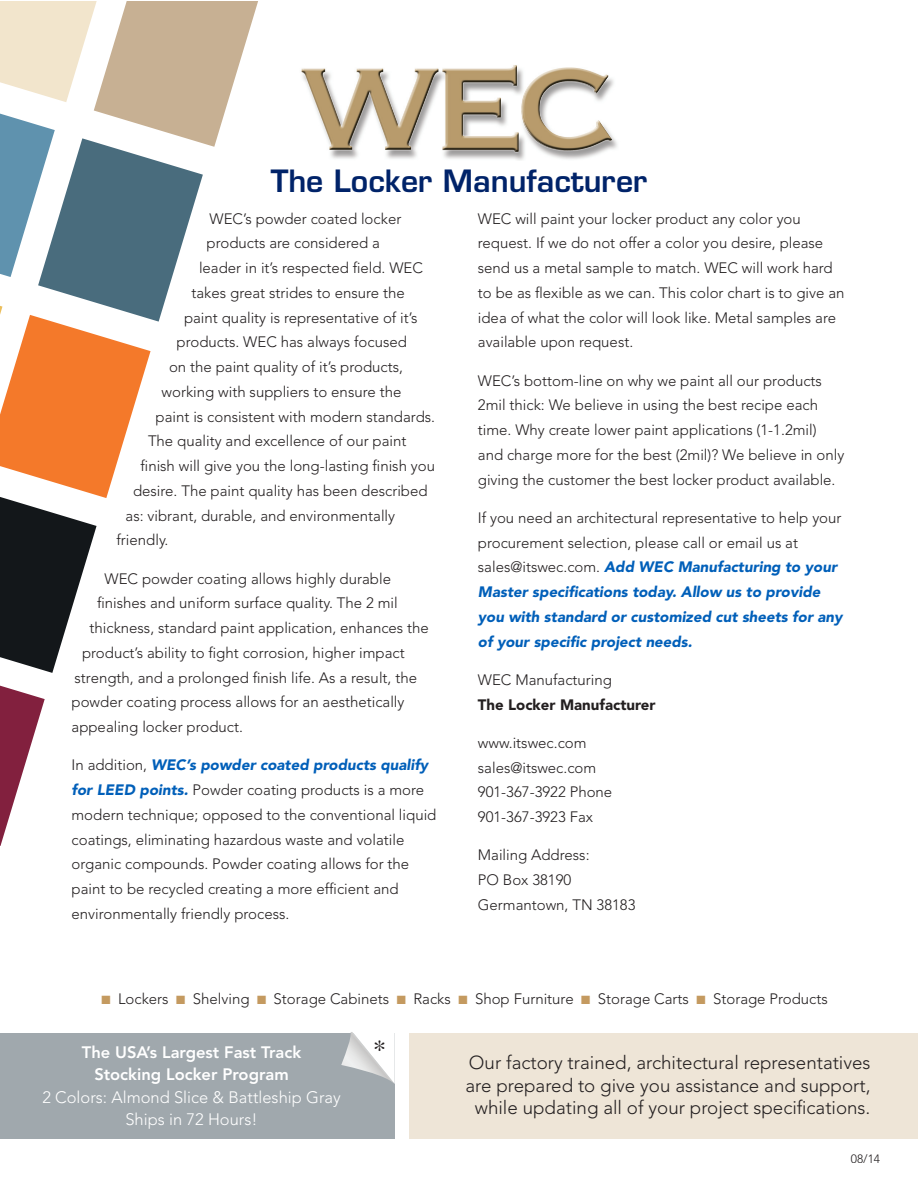
<style>
.page{position:relative;width:918px;height:1188px;background:#fff}
.page>*{position:absolute;margin:0;border:0;box-sizing:border-box;transform-origin:0 0}
.t1{font:600 30px "Eurostile";color:#002369}
.t2{font:300 18.75px/22.5px "Avenir";color:#231f20;text-align:center}
.t3{font:300 16.5px/22.5px "Avenir";color:#fff;text-align:center}
.t4{font:800 16.5px/22.5px "Avenir";color:#fff;text-align:center}
.t5{font:300 15px/24.8px "Avenir";color:#231f20}
.t6{font:italic 900 15px/24.8px "Avenir";color:#005fb9}
.t7{font:900 15px "Avenir";color:#231f20}
.t8{font:300 12px "Avenir";color:#231f20}
.s1{font-weight:900;font-style:italic;color:#005fb9}
.s2{font-weight:300;font-style:normal;color:#231f20}
</style>
<div class="page">
<img style="left:301px;top:65px;width:316px;height:95px">
<img style="left:302px;top:66px;width:310px;height:86px">
<svg style="left:0;top:686px;width:45px;height:160px"></svg>
<svg style="left:0;top:2px;width:258px;height:671px"></svg>
<div style="left:409px;top:1033px;width:509px;height:106px;background:#eee5d7"></div>
<div style="left:0;top:1033px;width:394px;height:106px;background:#a0a8ad"></div>
<svg style="left:341px;top:1032px;width:54px;height:52px"></svg>
<h1 class="t1" style="left:271px;top:162px;width:378px">The Locker Manufacturer</h1>
<p class="t5" style="left:210px;top:206px;width:193px">WEC’s powder coated locker</p>
<p class="t5" style="left:207px;top:231px;width:175px">products are considered a</p>
<p class="t5" style="left:199px;top:256px;width:226px">leader in it’s respected field. WEC</p>
<p class="t5" style="left:192px;top:280px;width:215px">takes great strides to ensure the</p>
<p class="t5" style="left:184px;top:305px;width:235px">paint quality is representative of it’s</p>
<p class="t5" style="left:177px;top:330px;width:232px">products. WEC has always focused</p>
<p class="t5" style="left:169px;top:355px;width:236px">on the paint quality of it’s products,</p>
<p class="t5" style="left:162px;top:379px;width:241px">working with suppliers to ensure the</p>
<p class="t5" style="left:156px;top:404px;width:281px">paint is consistent with modern standards.</p>
<p class="t5" style="left:148px;top:429px;width:260px">The quality and excellence of our paint</p>
<p class="t5" style="left:141px;top:454px;width:296px">finish will give you the long-lasting finish you</p>
<p class="t5" style="left:133px;top:478px;width:296px">desire. The paint quality has been described</p>
<p class="t5" style="left:126px;top:503px;width:271px">as: vibrant, durable, and environmentally</p>
<p class="t5" style="left:117px;top:528px;width:53px">friendly.</p>
<p class="t5" style="left:105px;top:566px;width:288px">WEC powder coating allows highly durable</p>
<p class="t5" style="left:97px;top:591px;width:302px">finishes and uniform surface quality. The 2 mil</p>
<p class="t5" style="left:90px;top:616px;width:341px">thickness, standard paint application, enhances the</p>
<p class="t5" style="left:82px;top:640px;width:324px">product’s ability to fight corrosion, higher impact</p>
<p class="t5" style="left:75px;top:665px;width:344px">strength, and a prolonged finish life. As a result, the</p>
<p class="t5" style="left:72px;top:690px;width:334px">powder coating process allows for an aesthetically</p>
<p class="t5" style="left:72px;top:715px;width:173px">appealing locker product.</p>
<p class="t5" style="left:72px;top:753px;width:366px">In addition, <span class="s1">WEC’s powder coated products qualify for LEED points.</span> Powder coating products is a more modern technique; opposed to the conventional liquid coatings, eliminating hazardous waste and volatile organic compounds. Powder coating allows for the paint to be recycled creating a more efficient and environmentally friendly process.</p>
<p class="t5" style="left:478px;top:206px;width:368px">WEC will paint your locker product any color you request. If we do not offer a color you desire, please send us a metal sample to match. WEC will work hard to be as flexible as we can. This color chart is to give an idea of what the color will look like. Metal samples are available upon request.</p>
<p class="t5" style="left:478px;top:368px;width:368px">WEC’s bottom-line on why we paint all our products 2mil thick: We believe in using the best recipe each time. Why create lower paint applications (1-1.2mil) and charge more for the best (2mil)? We believe in only giving the customer the best locker product available.</p>
<p class="t6" style="left:478px;top:505px;width:366px"><span class="s2">If you need an architectural representative to help your procurement selection, please call or email us at sales@itswec.com.</span> Add WEC Manufacturing to your Master specifications today. Allow us to provide you with standard or customized cut sheets for any of your specific project needs.</p>
<p class="t5" style="left:478px;top:667px;width:136px">WEC Manufacturing</p>
<p class="t7" style="left:478px;top:695px;width:179px">The Locker Manufacturer</p>
<p class="t5" style="left:478px;top:730px;width:136px">www.itswec.com sales@itswec.com<br>901-367-3922 Phone<br>901-367-3923 Fax</p>
<p class="t5" style="left:478px;top:843px;width:159px">Mailing Address:<br>PO Box 38190<br>Germantown, TN 38183</p>
<p class="t5" style="left:118px;top:987px;width:52px">Lockers</p>
<p class="t5" style="left:193px;top:987px;width:58px">Shelving</p>
<p class="t5" style="left:274px;top:987px;width:117px">Storage Cabinets</p>
<p class="t5" style="left:413px;top:987px;width:39px">Racks</p>
<p class="t5" style="left:475px;top:987px;width:100px">Shop Furniture</p>
<p class="t5" style="left:598px;top:987px;width:93px">Storage Carts</p>
<p class="t5" style="left:713px;top:987px;width:116px">Storage Products</p>
<p class="t4" style="left:82px;top:1041px;width:221px">The USA’s Largest Fast Track<br>Stocking Locker Program</p>
<p class="t3" style="left:42px;top:1086px;width:300px">2 Colors: Almond Slice &amp; Battleship Gray<br>Ships in 72 Hours!</p>
<p class="t2" style="left:465px;top:1051px;width:407px">Our factory trained, architectural representatives are prepared to give you assistance and support, while updating all of your project specifications.</p>
<p class="t8" style="left:851px;top:1151px;width:31px">08/14</p>
</div>
